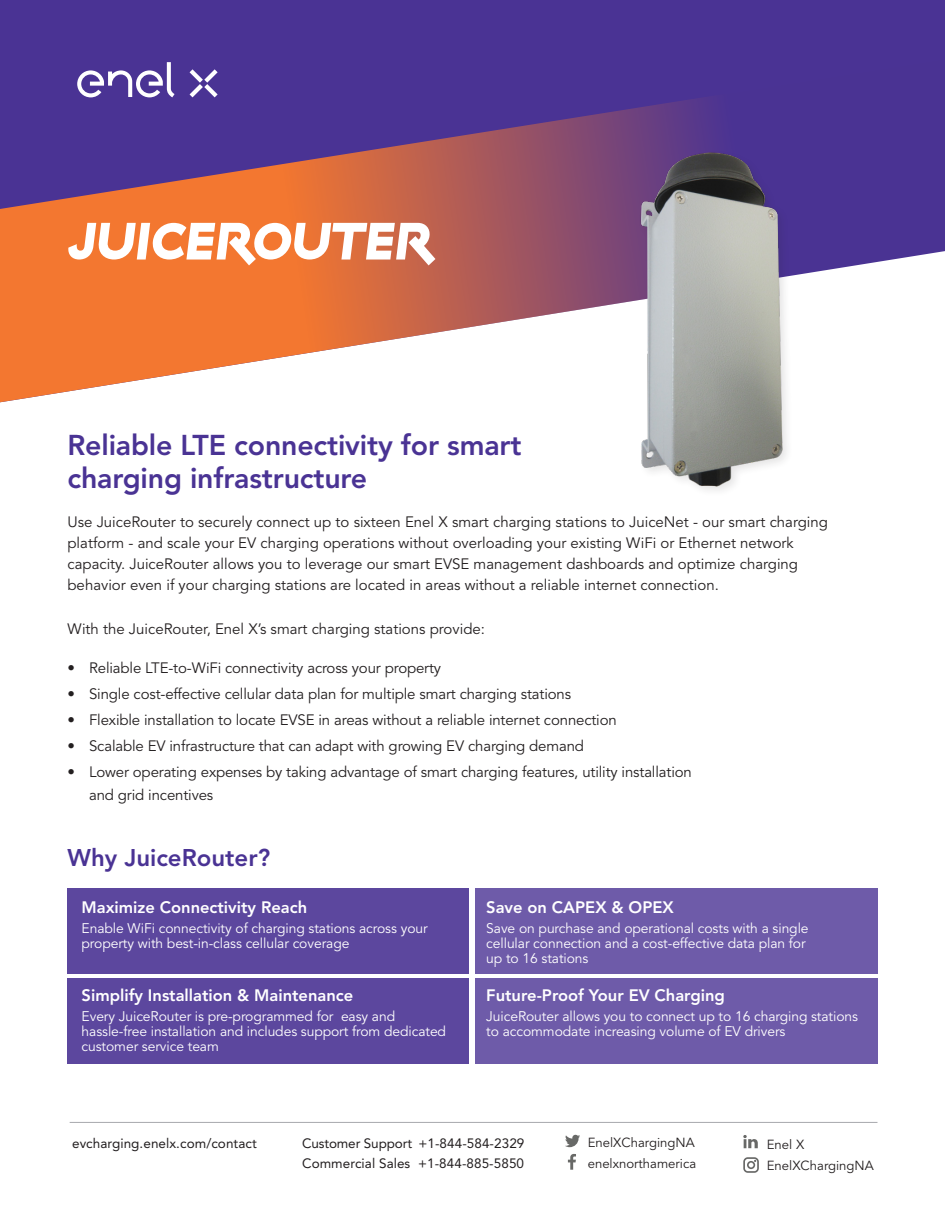
<style>
.page{position:relative;width:945px;height:1215px;background:#fff}
.page>*{position:absolute;margin:0;border:0;box-sizing:border-box;transform-origin:0 0}
.t1{font:italic 900 52.35px "GT Haptik Enel X";letter-spacing:-.015em;color:#fff}
.t2{font:800 28.5px/33px "Avenir";letter-spacing:-.005em;color:#4a3394}
.t3{font:800 24px "Avenir";color:#4a3394}
.Text_header_secondar{font:800 16.5px "Avenir";color:#fff}
.Text_-_main{font:15px/21px "Avenir";color:#231f20}
.Text___description_1{font:13.8px/15px "Avenir";letter-spacing:-.005em;color:#fff}
.Text_-_main-2{font:13.5px "Avenir";letter-spacing:.005em;color:#231f20}
.Text_-_main-3{font:13.2px/21px "Avenir";color:#231f20}
</style>
<div class="page">
<div style="left:0;top:0;width:945px;height:59px;background:#4a3394"></div>
<svg style="left:0;top:59px;width:945px;height:343px"></svg>
<div style="left:68px;top:888px;width:401px;height:86px;background:#5c479e"></div>
<div style="left:68px;top:979px;width:401px;height:85px;background:#5c479e"></div>
<div style="left:475px;top:888px;width:403px;height:86px;background:#6e5ba9"></div>
<div style="left:475px;top:979px;width:403px;height:85px;background:#6e5ba9"></div>
<svg style="left:190px;top:69px;width:28px;height:28px"></svg>
<svg style="left:77px;top:62px;width:98px;height:35px"></svg>
<img style="left:630px;top:142px;width:164px;height:349px">
<svg style="left:568px;top:1154px;width:8px;height:16px"></svg>
<svg style="left:565px;top:1135px;width:15px;height:12px"></svg>
<svg style="left:743px;top:1135px;width:15px;height:13px"></svg>
<svg style="left:743px;top:1157px;width:16px;height:16px"></svg>
<hr style="left:70px;top:1122px;width:807px;height:1px;background:#a8a9ad">
<p class="t1" style="left:66px;top:209px;width:369px">JUICEROUTER</p>
<p class="t2" style="left:68px;top:429px;width:455px">Reliable LTE connectivity for smart charging infrastructure</p>
<p class="Text_-_main" style="left:68px;top:512px;width:762px">Use JuiceRouter to securely connect up to sixteen Enel X smart charging stations to JuiceNet - our smart charging platform - and scale your EV charging operations without overloading your existing WiFi or Ethernet network capacity. JuiceRouter allows you to leverage our smart EVSE management dashboards and optimize charging behavior even if your charging stations are located in areas without a reliable internet connection.</p>
<p class="Text_-_main" style="left:68px;top:618px;width:419px">With the JuiceRouter, Enel X’s smart charging stations provide:</p>
<p class="Text_-_main" style="left:68px;top:658px;width:375px">• Reliable LTE-to-WiFi connectivity across your property</p>
<p class="Text_-_main" style="left:68px;top:684px;width:505px">• Single cost-effective cellular data plan for multiple smart charging stations</p>
<p class="Text_-_main" style="left:68px;top:710px;width:551px">• Flexible installation to locate EVSE in areas without a reliable internet connection</p>
<p class="Text_-_main" style="left:68px;top:736px;width:518px">• Scalable EV infrastructure that can adapt with growing EV charging demand</p>
<p class="Text_-_main" style="left:89px;top:761px;width:604px;line-height:22.5px;text-indent:-22px">• Lower operating expenses by taking advantage of smart charging features, utility installation and grid incentives</p>
<p class="t3" style="left:68px;top:844px;width:204px">Why JuiceRouter?</p>
<p class="Text_header_secondar" style="left:82px;top:897px;width:227px">Maximize Connectivity Reach</p>
<p class="Text___description_1" style="left:82px;top:921px;width:348px">Enable WiFi connectivity of charging stations across your property with best-in-class cellular coverage</p>
<p class="Text_header_secondar" style="left:82px;top:986px;width:273px">Simplify Installation &amp; Maintenance</p>
<p class="Text___description_1" style="left:82px;top:1010px;width:366px">Every JuiceRouter is pre-programmed for easy and hassle-free installation and includes support from dedicated customer service team</p>
<p class="Text_header_secondar" style="left:486px;top:897px;width:189px">Save on CAPEX &amp; OPEX</p>
<p class="Text___description_1" style="left:486px;top:921px;width:324px">Save on purchase and operational costs with a single cellular connection and a cost-effective data plan for up to 16 stations</p>
<p class="Text_header_secondar" style="left:486px;top:986px;width:240px">Future-Proof Your EV Charging</p>
<p class="Text___description_1" style="left:486px;top:1010px;width:373px">JuiceRouter allows you to connect up to 16 charging stations to accommodate increasing volume of EV drivers</p>
<p class="Text_-_main-2" style="left:72px;top:1135px;width:186px">evcharging.enelx.com/contact</p>
<p class="Text_-_main-2" style="left:302px;top:1135px;width:224px">Customer Support +1-844-584-2329</p>
<p class="Text_-_main-2" style="left:302px;top:1156px;width:224px">Commercial Sales +1-844-885-5850</p>
<p class="Text_-_main-3" style="left:588px;top:1132px;width:110px">EnelXChargingNA enelxnorthamerica</p>
<p class="Text_-_main-3" style="left:767px;top:1134px;width:108px">Enel X<br>EnelXChargingNA</p>
</div>
